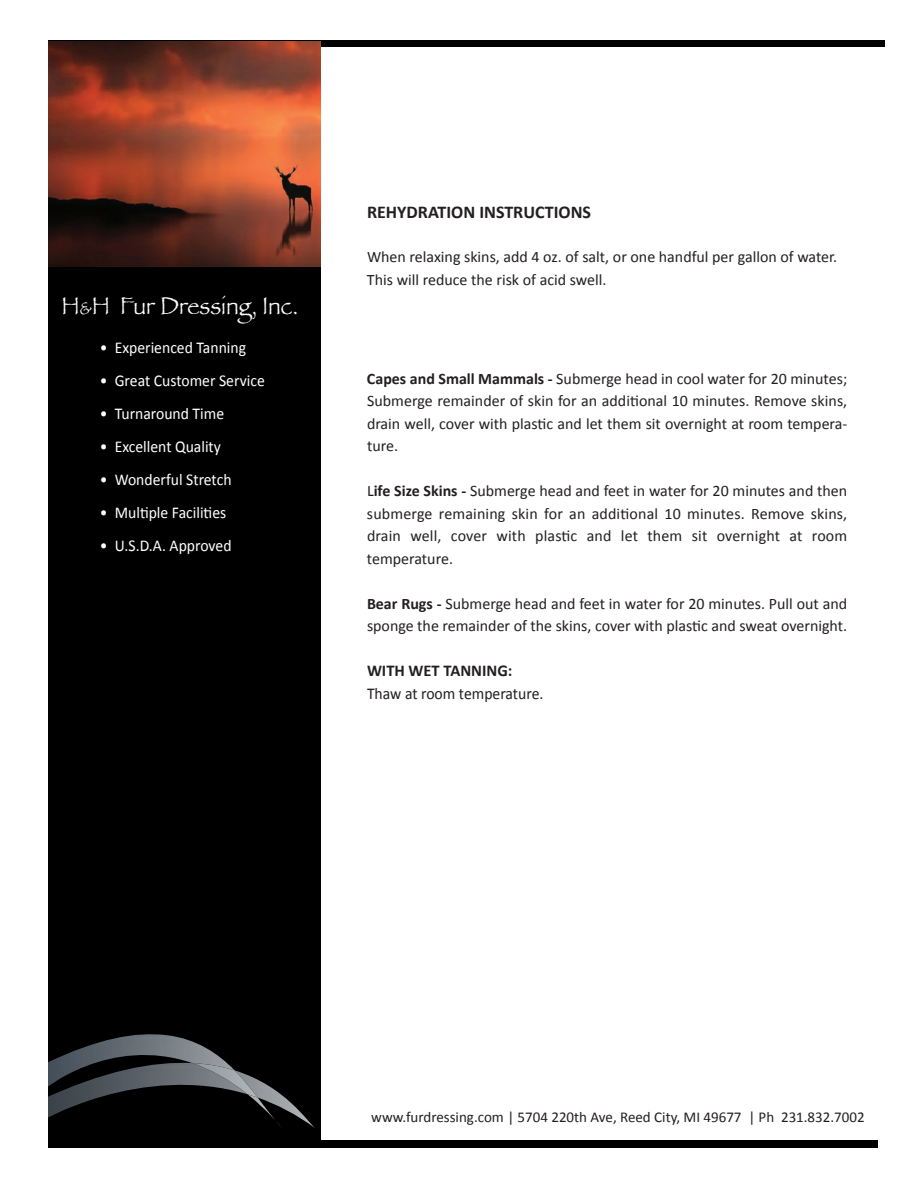
<style>
.page{position:relative;width:918px;height:1188px;background:#fff}
.page>*{position:absolute;margin:0;border:0;box-sizing:border-box;transform-origin:0 0}
.t1{font:25.5px "Papyrus";color:#fff;scale:.9 1}
.t2{font:700 18px "Calibri";color:#231f20}
.t3{font:16.5px "Calibri";color:#fff;scale:.95 1}
.t4{font:16.5px "Calibri";color:#231f20;scale:.95 1}
.t5{font:700 16.5px "Calibri";color:#231f20}
.t6{font:15.9px/22.5px "Calibri";color:#231f20}
.t7{font:15px "Calibri";color:#231f20}
.s1{font-size:18px}
.s2{font-weight:700}
</style>
<div class="page">
<div style="left:321px;top:40px;width:563px;height:6px;background:#000"></div>
<div style="left:321px;top:1141px;width:556px;height:6px;background:#000"></div>
<div style="left:48px;top:40px;width:273px;height:1107px;background:#000"></div>
<img style="left:48px;top:41px;width:272px;height:226px">
<img style="left:235px;top:1070px;width:80px;height:58px">
<img style="left:48px;top:1090px;width:200px;height:32px">
<svg style="left:275px;top:1120px;width:8px;height:9px"></svg>
<img style="left:248px;top:1094px;width:27px;height:26px">
<img style="left:48px;top:1034px;width:187px;height:56px">
<img style="left:192px;top:1063px;width:66px;height:35px">
<h1 class="t1" style="left:62px;top:290px;width:264px">H<span class="s1">&amp;</span>H Fur Dressing, Inc.</h1>
<p class="t3" style="left:100px;top:337px;width:155px">• Experienced Tanning</p>
<p class="t3" style="left:100px;top:370px;width:175px">• Great Customer Service</p>
<p class="t3" style="left:100px;top:403px;width:132px">• Turnaround Time</p>
<p class="t3" style="left:100px;top:436px;width:129px">• Excellent Quality</p>
<p class="t3" style="left:100px;top:469px;width:140px">• Wonderful Stretch</p>
<p class="t3" style="left:100px;top:502px;width:135px">• Multiple Facilities</p>
<p class="t3" style="left:100px;top:535px;width:140px">• U.S.D.A. Approved</p>
<p class="t2" style="left:367px;top:201px;width:226px">REHYDRATION INSTRUCTIONS</p>
<p class="t6" style="left:367px;top:245px;width:472px">When relaxing skins, add 4 oz. of salt, or one handful per gallon of water.<br>This will reduce the risk of acid swell.</p>
<p class="t6" style="left:367px;top:367px;width:482px;text-align:justify"><span class="s2">Capes and Small Mammals -</span> Submerge head in cool water for 20 minutes; Submerge remainder of skin for an additional 10 minutes. Remove skins, drain well, cover with plastic and let them sit overnight at room tempera&shy;ture.</p>
<p class="t6" style="left:367px;top:480px;width:482px;text-align:justify">L<span class="s2">ife Size Skins -</span> Submerge head and feet in water for 20 minutes and then submerge remaining skin for an additional 10 minutes. Remove skins, drain well, cover with plastic and let them sit overnight at room temperature.</p>
<p class="t6" style="left:367px;top:592px;width:482px"><span class="s2">Bear Rugs -</span> Submerge head and feet in water for 20 minutes. Pull out and sponge the remainder of the skins, cover with plastic and sweat overnight.</p>
<p class="t5" style="left:367px;top:661px;width:147px">WITH WET TANNING:</p>
<p class="t4" style="left:367px;top:683px;width:187px">Thaw at room temperature.</p>
<p class="t7" style="left:371px;top:1108px;width:495px">www.furdressing.com | 5704 220th Ave, Reed City, MI 49677 | Ph 231.832.7002</p>
</div>
